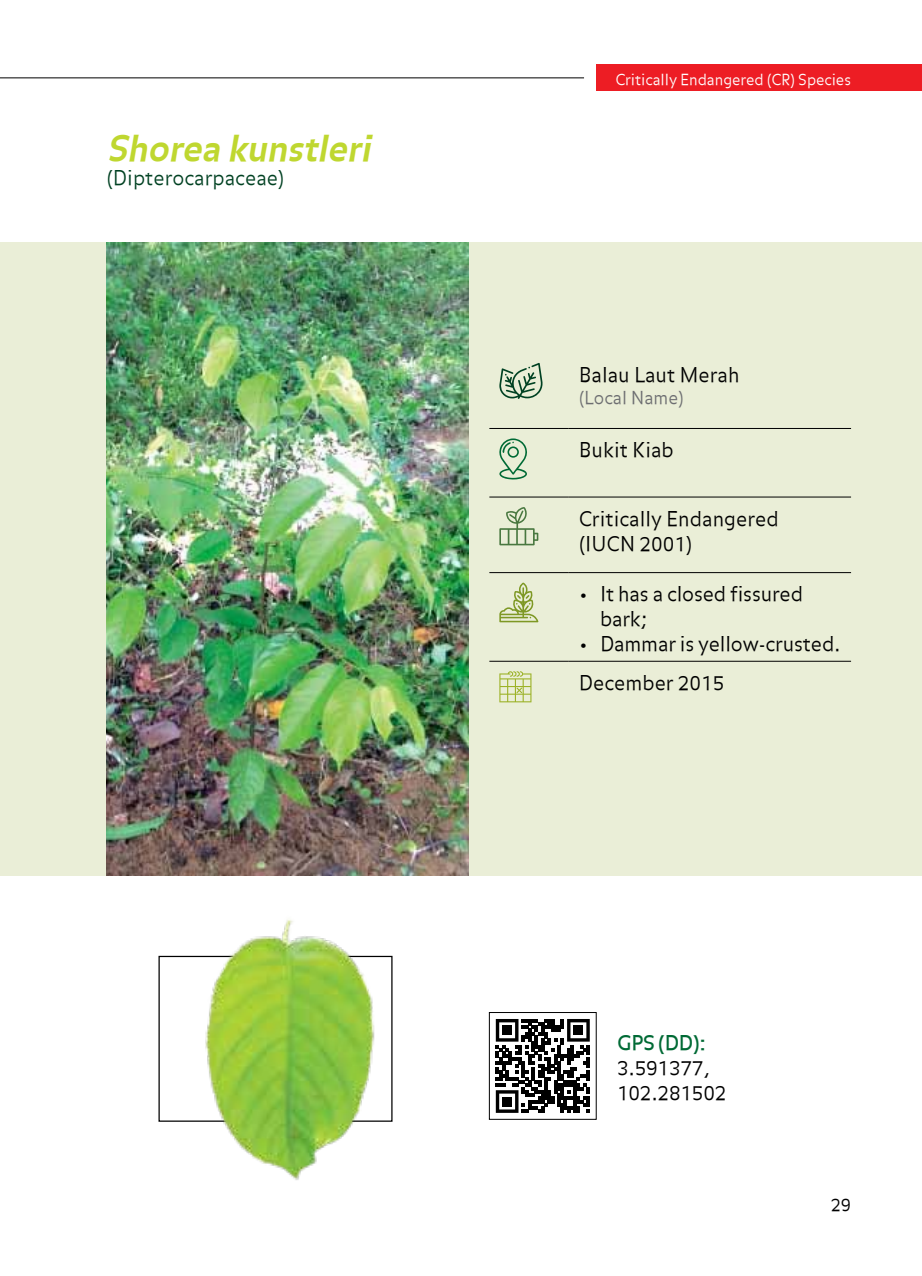
<style>
.page{position:relative;width:922px;height:1276px;background:#fff}
.page>*{position:absolute;margin:0;border:0;box-sizing:border-box;transform-origin:0 0}
.t1{font:italic 35px "Balance Bold Roman";color:#bfd730}
.t2{font:20px/25px "Balance Light Roman";color:#000}
.t3{font:20px "Balance Light Roman";color:#004122}
.t4{font:20px "Balance Regular Roman";color:#006a35}
.t5{font:17.5px "Balance Light Roman";color:#6d6e71}
.t6{font:17.5px "Balance Light Roman";color:#000}
.t7{font:15px "Balance Light Roman";letter-spacing:-.005em;color:#fff}
</style>
<div class="page">
<div style="left:595px;top:65px;width:326px;height:26px;background:#ed1d24"></div>
<hr style="left:0;top:77px;width:584px;height:1px;background:#000">
<div style="left:0;top:242px;width:921px;height:633px;background:#eaeed7"></div>
<img style="left:107px;top:243px;width:361px;height:632px">
<hr style="left:489px;top:428px;width:79px;height:1px;background:#000">
<hr style="left:568px;top:428px;width:282px;height:1px;background:#000">
<hr style="left:489px;top:496px;width:79px;height:1px;background:#000">
<hr style="left:568px;top:496px;width:282px;height:1px;background:#000">
<hr style="left:489px;top:572px;width:79px;height:1px;background:#000">
<hr style="left:568px;top:572px;width:282px;height:1px;background:#000">
<hr style="left:489px;top:661px;width:79px;height:1px;background:#000">
<hr style="left:568px;top:661px;width:282px;height:1px;background:#000">
<svg style="left:499px;top:363px;width:43px;height:36px"></svg>
<svg style="left:499px;top:438px;width:28px;height:42px"></svg>
<svg style="left:499px;top:507px;width:39px;height:38px"></svg>
<svg style="left:499px;top:582px;width:39px;height:40px"></svg>
<svg style="left:499px;top:671px;width:32px;height:31px"></svg>
<img style="left:195px;top:920px;width:185px;height:260px">
<div style="left:489px;top:1012px;width:107px;height:107px;border:1px solid #000"></div>
<svg style="left:495px;top:1019px;width:94px;height:94px"></svg>
<div style="left:502px;top:1025px;width:10px;height:10px;background:#000"></div>
<div style="left:573px;top:1025px;width:10px;height:10px;background:#000"></div>
<div style="left:502px;top:1096px;width:10px;height:10px;background:#000"></div>
<h1 class="t1" style="left:107px;top:128px;width:273px">Shorea kunstleri</h1>
<p class="t3" style="left:107px;top:166px;width:179px">(Dipterocarpaceae)</p>
<p class="t7" style="left:615px;top:71px;width:237px">Critically Endangered (CR) Species</p>
<p class="t2" style="left:578px;top:363px;width:162px">Balau Laut Merah</p>
<p class="t5" style="left:578px;top:388px;width:106px">(Local Name)</p>
<p class="t2" style="left:578px;top:439px;width:96px">Bukit Kiab</p>
<p class="t2" style="left:578px;top:507px;width:201px">Critically Endangered (IUCN 2001)</p>
<p class="t2" style="left:600px;top:583px;width:204px;text-indent:-21px">• It has a closed fissured bark;</p>
<p class="t2" style="left:578px;top:626px;width:263px;line-height:38.5px">• Dammar is yellow-crusted.<br>December 2015</p>
<p class="t4" style="left:617px;top:1031px;width:91px">GPS (DD):</p>
<p class="t2" style="left:617px;top:1057px;width:111px">3.591377,<br>102.281502</p>
<p class="t6" style="left:830px;top:1194px;width:22px">29</p>
</div>
